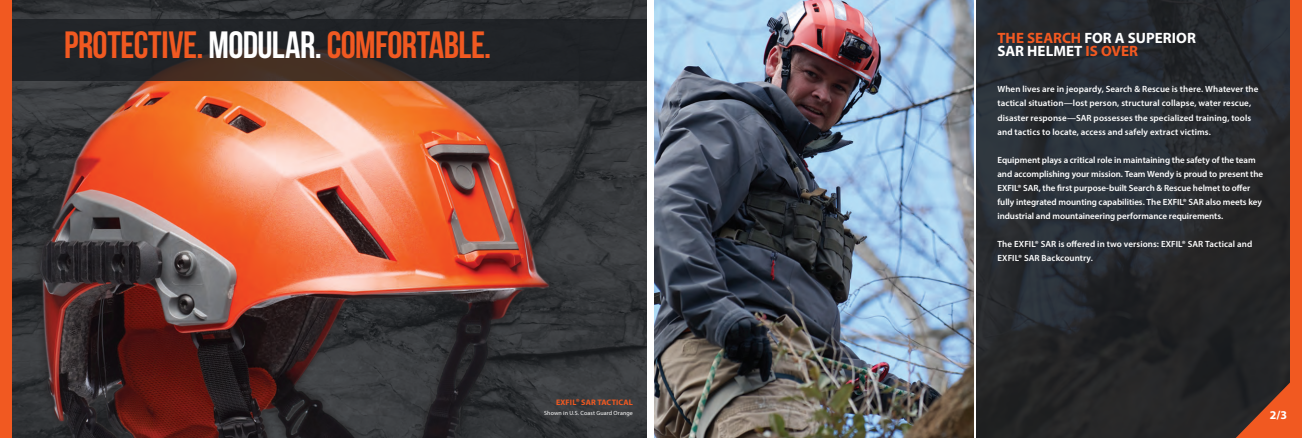
<style>
.page{position:relative;width:1302px;height:438px;background:#fff}
.page>*{position:absolute;margin:0;border:0;box-sizing:border-box;transform-origin:0 0}
.t1{font:38px "Bebas Neue";letter-spacing:-.01em;color:#f15921}
.t2{font:700 15px/13px "Myriad Pro";color:#fff}
.t3{font:700 12px "Myriad Pro";color:#fff}
.t4{font:600 9px/14px "Myriad Pro";color:#fff}
.t5{font:700 8px "Myriad Pro";letter-spacing:.015em;color:#f15921}
.t6{font:6px "Myriad Pro";letter-spacing:.02em;color:#fff}
.s1{color:#fff}
.s2{color:#f15921}
.s3{font-weight:600;font-size:9px}
</style>
<div class="page">
<img style="left:654px;top:0;width:320px;height:438px">
<svg style="left:12px;top:0;width:18px;height:438px;background:#303235"></svg>
<div style="left:30px;top:0;width:622px;height:438px;background:#231f20;opacity:.75"></div>
<svg style="left:12px;top:19px;width:636px;height:61px;background:#262526"></svg>
<svg style="left:976px;top:0;width:314px;height:438px;background:#26292e"></svg>
<div style="left:1290px;top:0;width:12px;height:438px;background:#f15921"></div>
<div style="left:0;top:0;width:12px;height:438px;background:#f15921"></div>
<div style="left:648px;top:0;width:6px;height:438px;background:#fff"></div>
<svg style="left:1230px;top:364px;width:60px;height:74px;background:#683524"></svg>
<h1 class="t1" style="left:64px;top:24px;width:429px">PROTECTIVE. <span class="s1">MODULAR.</span> COMFORTABLE.</h1>
<h2 class="t2" style="left:997px;top:31px;width:200px"><span class="s2">THE SEARCH</span> FOR A SUPERIOR<br>SAR HELMET <span class="s2">IS OVER</span></h2>
<p class="t5" style="left:556px;top:398px;width:78px">EXFIL<span class="s3">®</span> SAR TACTICAL</p>
<p class="t6" style="left:544px;top:410px;width:90px">Shown in U.S. Coast Guard Orange</p>
<p class="t4" style="left:997px;top:82px;width:263px">When lives are in jeopardy, Search &amp; Rescue is there. Whatever the tactical situation—lost person, structural collapse, water rescue, disaster response—SAR possesses the specialized training, tools and tactics to locate, access and safely extract victims.</p>
<p class="t4" style="left:997px;top:152px;width:267px">Equipment plays a critical role in maintaining the safety of the team and accomplishing your mission. Team Wendy is proud to present the EXFIL® SAR, the first purpose-built Search &amp; Rescue helmet to offer fully integrated mounting capabilities. The EXFIL® SAR also meets key industrial and mountaineering performance requirements.</p>
<p class="t4" style="left:997px;top:236px;width:256px">The EXFIL® SAR is offered in two versions: EXFIL® SAR Tactical and<br>EXFIL® SAR Backcountry.</p>
<h3 class="t3" style="left:1270px;top:407px;width:19px">2/3</h3>
</div>
